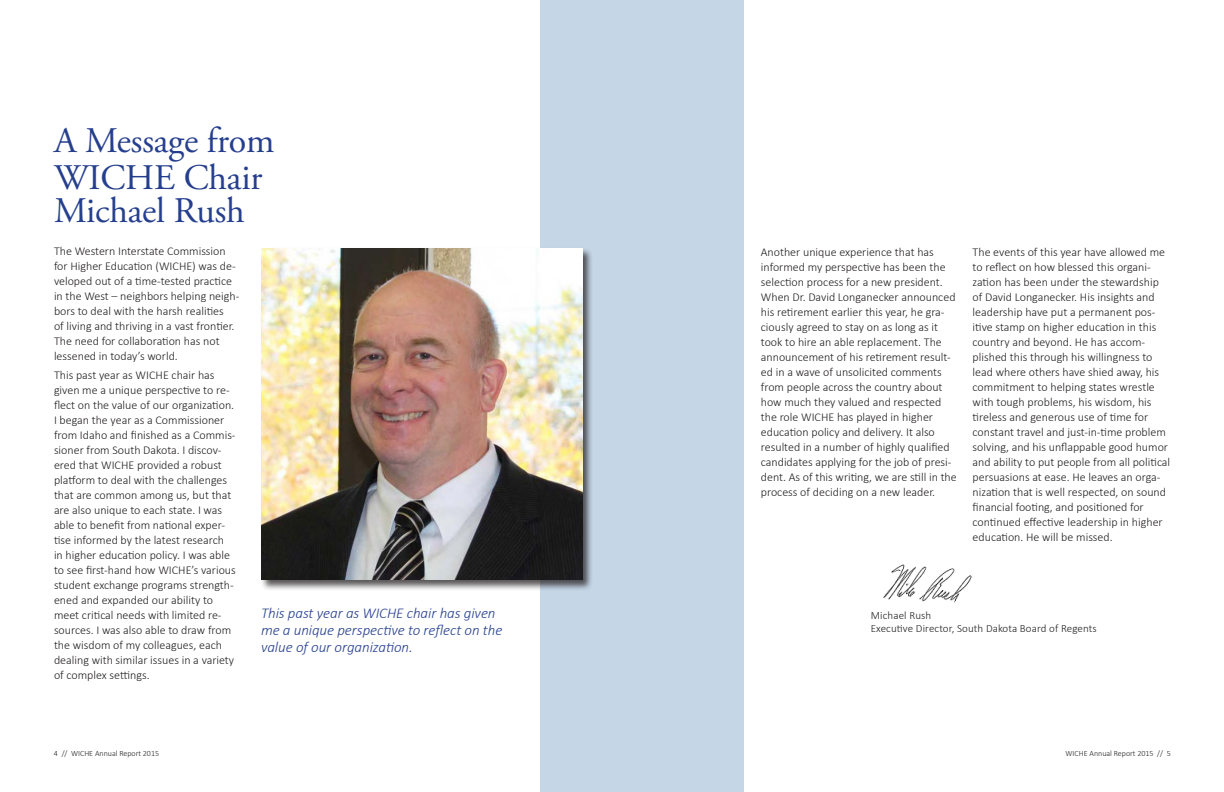
<style>
.page{position:relative;width:1224px;height:792px;background:#fff}
.page>*{position:absolute;margin:0;border:0;box-sizing:border-box;transform-origin:0 0}
.t1{font:36px "Adobe Garamond Pro";letter-spacing:-.005em;color:#253f8e}
.t2{font:italic 300 15px/17px "Calibri";letter-spacing:-.005em;color:#253f8e}
.t3{font:300 12px/15px "Calibri";color:#231f20}
.t4{font:300 11px "Calibri";letter-spacing:.01em;color:#231f20}
.t5{font:300 8px "Calibri";color:#231f20}
</style>
<div class="page">
<div style="left:540px;top:0;width:204px;height:792px;background:#c5d6e7"></div>
<div style="left:260px;top:248px;width:333px;height:343px;background:#231f20;opacity:.75"></div>
<img style="left:261px;top:249px;width:322px;height:331px">
<img style="left:883px;top:564px;width:89px;height:39px">
<p class="t1" style="left:54px;top:119px;width:222px">A Message from</p>
<p class="t1" style="left:54px;top:156px;width:210px">WICHE Chair</p>
<p class="t1" style="left:54px;top:189px;width:192px">Michael Rush</p>
<p class="t3" style="left:54px;top:243px;width:187px">The Western Interstate Commission for Higher Education (WICHE) was de&shy;veloped out of a time-tested practice in the West – neighbors helping neigh&shy;bors to deal with the harsh realities<br>of living and thriving in a vast frontier.<br>The need for collaboration has not lessened in today’s world.</p>
<p class="t3" style="left:54px;top:368px;width:183px">This past year as WICHE chair has given me a unique perspective to re&shy;flect on the value of our organization.<br>I began the year as a Commissioner from Idaho and finished as a Commis&shy;sioner from South Dakota. I discov&shy;ered that WICHE provided a robust platform to deal with the challenges that are common among us, but that are also unique to each state. I was able to benefit from national exper&shy;tise informed by the latest research in higher education policy. I was able to see first-hand how WICHE’s various student exchange programs strength&shy;ened and expanded our ability to meet critical needs with limited re&shy;sources. I was also able to draw from the wisdom of my colleagues, each dealing with similar issues in a variety of complex settings.</p>
<p class="t2" style="left:261px;top:605px;width:243px">This past year as WICHE chair has given me a unique perspective to reflect on the value of our organization.</p>
<p class="t3" style="left:761px;top:244px;width:197px">Another unique experience that has informed my perspective has been the selection process for a new president.<br>When Dr. David Longanecker announced his retirement earlier this year, he gra&shy;ciously agreed to stay on as long as it took to hire an able replacement. The announcement of his retirement result&shy;ed in a wave of unsolicited comments from people across the country about how much they valued and respected the role WICHE has played in higher education policy and delivery. It also resulted in a number of highly qualified candidates applying for the job of presi&shy;dent. As of this writing, we are still in the process of deciding on a new leader.</p>
<p class="t3" style="left:973px;top:244px;width:199px">The events of this year have allowed me to reflect on how blessed this organi&shy;zation has been under the stewardship of David Longanecker. His insights and leadership have put a permanent pos&shy;itive stamp on higher education in this country and beyond. He has accom&shy;plished this through his willingness to lead where others have shied away, his commitment to helping states wrestle with tough problems, his wisdom, his tireless and generous use of time for constant travel and just-in-time problem solving, and his unflappable good humor and ability to put people from all political persuasions at ease. He leaves an orga&shy;nization that is well respected, on sound financial footing, and positioned for continued effective leadership in higher education. He will be missed.</p>
<p class="t4" style="left:871px;top:609px;width:62px">Michael Rush</p>
<p class="t4" style="left:871px;top:622px;width:227px">Executive Director, South Dakota Board of Regents</p>
<p class="t5" style="left:54px;top:749px;width:107px">4 // WICHE Annual Report 2015</p>
<p class="t5" style="left:1066px;top:749px;width:107px">WICHE Annual Report 2015 // 5</p>
</div>
